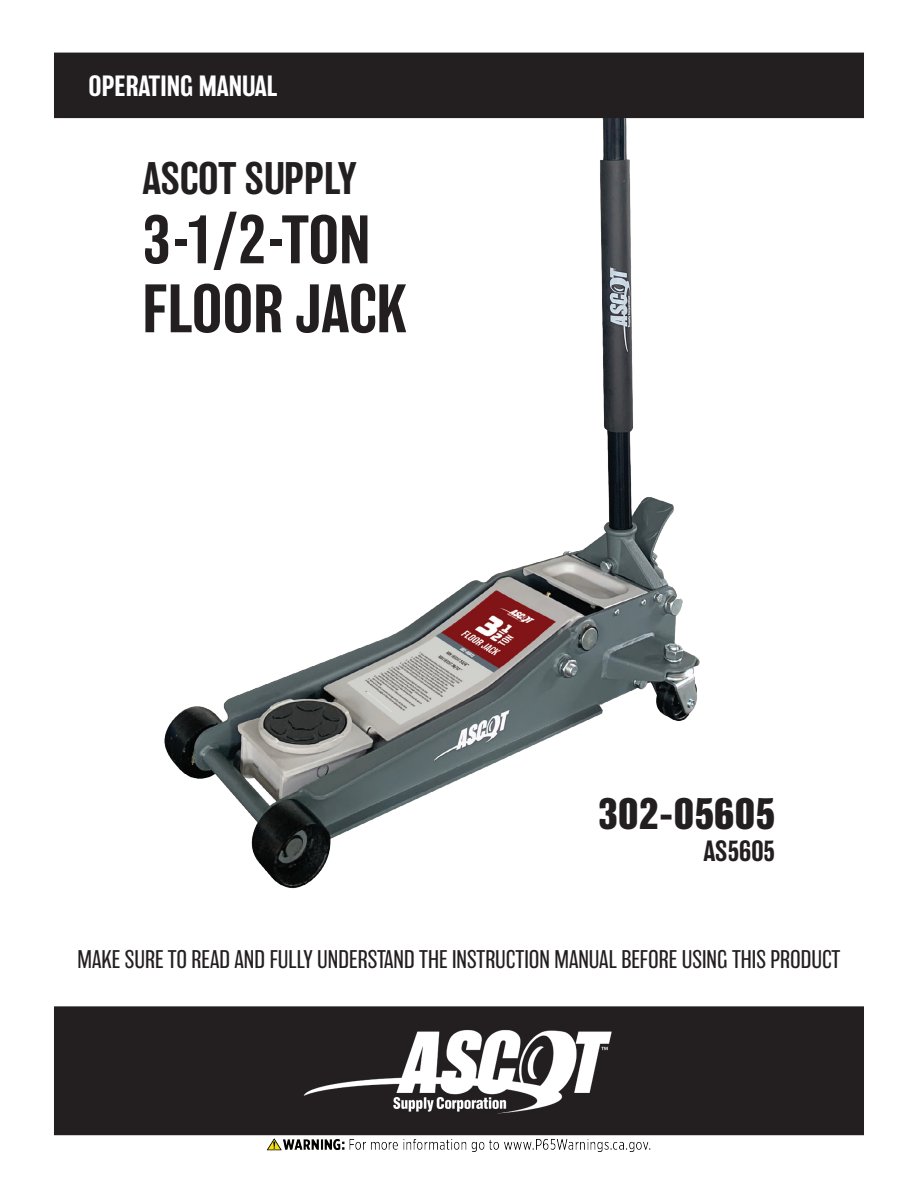
<style>
.page{position:relative;width:918px;height:1188px;background:#fff}
.page>*{position:absolute;margin:0;border:0;box-sizing:border-box;transform-origin:0 0}
.t1{font:500 63px/69px "Balboa";color:#231f20}
.t2{font:500 42px "Balboa";color:#231f20}
.t3{font:800 40.5px "Balboa";color:#231f20}
.t4{font:500 27px "Balboa";color:#fff}
.t5{font:500 27px "Balboa";letter-spacing:-.01em;color:#231f20}
.t6{font:200 23.55px "Balboa";color:#231f20}
</style>
<div class="page">
<div style="left:54px;top:53px;width:810px;height:65px;background:#231f20"></div>
<div style="left:54px;top:1007px;width:810px;height:128px;background:#231f20"></div>
<div style="left:54px;top:1006px;width:810px;height:129px;border:1px solid #231f20"></div>
<img style="left:303px;top:1030px;width:309px;height:84px">
<img style="left:266px;top:1139px;width:385px;height:13px">
<img style="left:152px;top:118px;width:624px;height:771px">
<p class="t4" style="left:89px;top:71px;width:190px">OPERATING MANUAL</p>
<h2 class="t2" style="left:142px;top:155px;width:216px">ASCOT SUPPLY</h2>
<h1 class="t1" style="left:142px;top:206px;width:266px">3-1/2-TON<br>FLOOR JACK</h1>
<h3 class="t3" style="left:598px;top:791px;width:179px">302-05605</h3>
<p class="t5" style="left:703px;top:836px;width:74px">AS5605</p>
<p class="t6" style="left:78px;top:947px;width:764px">MAKE SURE TO READ AND FULLY UNDERSTAND THE INSTRUCTION MANUAL BEFORE USING THIS PRODUCT</p>
</div>
